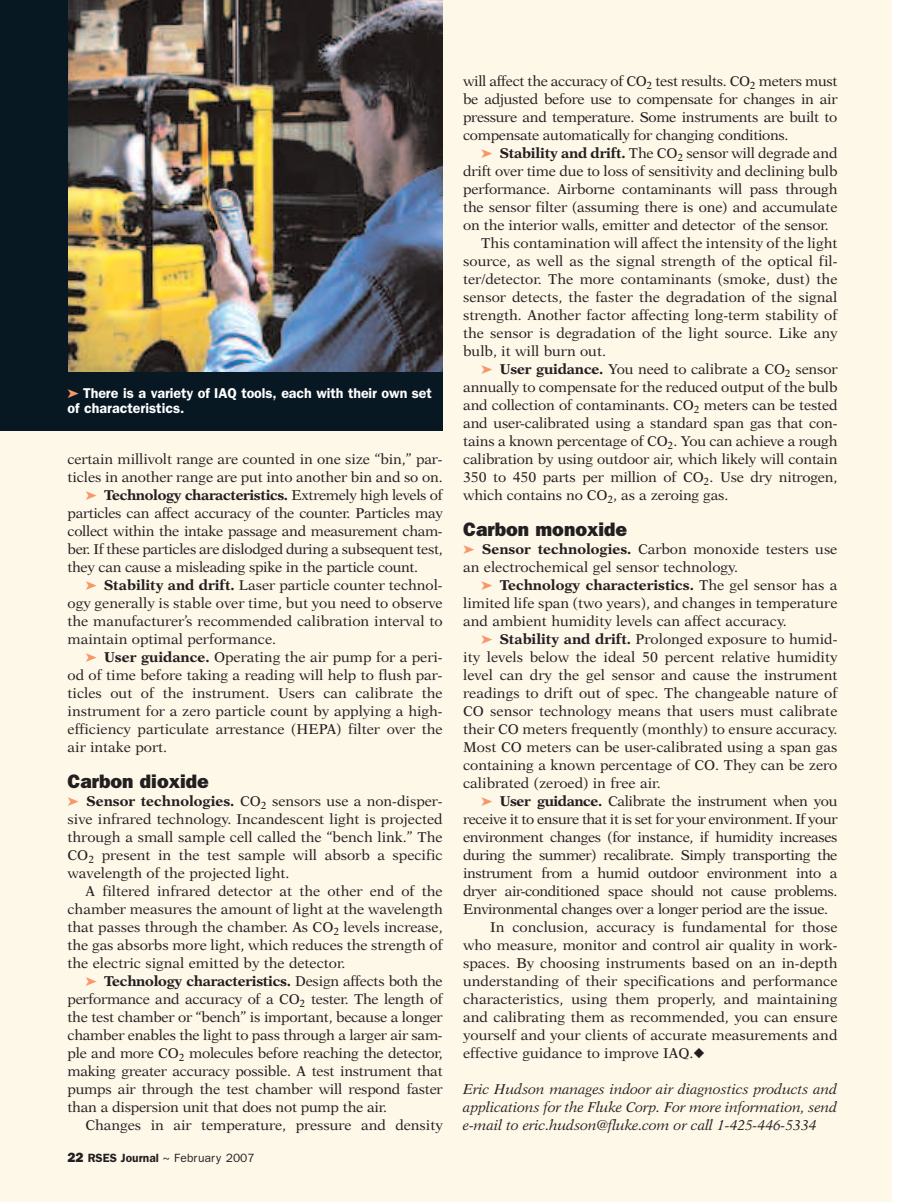
<style>
.page{position:relative;width:905px;height:1202px;background:#fff}
.page>*{position:absolute;margin:0;border:0;box-sizing:border-box;transform-origin:0 0}
.t1{font:800 19.5px "Franklin Gothic";color:#231f20}
.t2{font:14.25px/18px "New Aster";letter-spacing:-.005em;color:#231f20;text-align:justify}
.t3{font:14.25px "New Aster";letter-spacing:-.03em;color:#231f20}
.t4{font:italic 14.25px/18px "New Aster";letter-spacing:-.01em;color:#231f20;text-align:justify}
.t5{font:600 14.25px/15.5px "Franklin Gothic";letter-spacing:-.005em;color:#fff}
.t6{font:700 14.25px "New Aster";letter-spacing:-.025em;color:#231f20}
.t7{font:12px "Franklin Gothic";color:#231f20}
.s1{color:#f89868}
.s2{font-weight:400}
.s3{font-weight:700}
.s4{font-weight:800;font-size:13.5px}
.s5{font-weight:600}
</style>
<div class="page">
<div style="left:0;top:0;width:891px;height:1202px;background:#fef8e9"></div>
<img style="left:68px;top:0;width:374px;height:372px">
<div style="left:0;top:0;width:68px;height:430px;background:#071822"></div>
<div style="left:0;top:372px;width:442px;height:58px;background:#071822"></div>
<p class="t5" style="left:67px;top:385px;width:366px"><span class="s1">➤</span> There is a variety of IAQ tools, each with their own set of characteristics.</p>
<p class="t2" style="left:67px;top:451px;width:376px">certain millivolt range are counted in one size “bin,” par-</p>
<p class="t2" style="left:67px;top:469px;width:376px">ticles in another range are put into another bin and so on.</p>
<p class="t6" style="left:86px;top:489px;width:358px"><span class="s1">➤</span> Technology characteristics. <span class="s2">Extremely high levels of</span></p>
<p class="t2" style="left:67px;top:505px;width:376px">particles can affect accuracy of the counter. Particles may</p>
<p class="t2" style="left:67px;top:523px;width:376px">collect within the intake passage and measurement cham-</p>
<p class="t2" style="left:67px;top:541px;width:377px">ber. If these particles are dislodged during a subsequent test,</p>
<p class="t2" style="left:68px;top:559px;width:352px">they can cause a misleading spike in the particle count.</p>
<p class="t2" style="left:86px;top:577px;width:358px"><span class="s1">➤</span> <span class="s3">Stability and drift.</span> Laser particle counter technol-</p>
<p class="t2" style="left:68px;top:595px;width:376px">ogy generally is stable over time, but you need to observe</p>
<p class="t2" style="left:68px;top:613px;width:376px">the manufacturer’s recommended calibration interval to</p>
<p class="t2" style="left:68px;top:631px;width:210px">maintain optimal performance.</p>
<p class="t2" style="left:86px;top:649px;width:358px"><span class="s1">➤</span> <span class="s3">User guidance.</span> Operating the air pump for a peri-</p>
<p class="t2" style="left:68px;top:667px;width:376px">od of time before taking a reading will help to flush par-</p>
<p class="t2" style="left:68px;top:685px;width:376px">ticles out of the instrument. Users can calibrate the</p>
<p class="t2" style="left:68px;top:703px;width:376px">instrument for a zero particle count by applying a high-</p>
<p class="t2" style="left:68px;top:721px;width:376px">efficiency particulate arrestance (HEPA) filter over the</p>
<p class="t2" style="left:68px;top:739px;width:101px">air intake port.</p>
<h1 class="t1" style="left:68px;top:769px;width:143px">Carbon dioxide</h1>
<p class="t2" style="left:67px;top:793px;width:376px"><span class="s1">➤</span> <span class="s3">Sensor technologies.</span> CO<sub>2</sub> sensors use a non-disper&shy;sive infrared technology. Incandescent light is projected through a small sample cell called the “bench link.” The CO<sub>2</sub> present in the test sample will absorb a specific wavelength of the projected light.</p>
<p class="t2" style="left:67px;top:883px;width:377px;text-indent:18px">A filtered infrared detector at the other end of the chamber measures the amount of light at the wavelength that passes through the chamber. As CO<sub>2</sub> levels increase, the gas absorbs more light, which reduces the strength of the electric signal emitted by the detector.</p>
<p class="t2" style="left:67px;top:973px;width:376px;text-indent:18px"><span class="s1">➤</span> <span class="s3">Technology characteristics.</span> Design affects both the performance and accuracy of a CO<sub>2</sub> tester. The length of the test chamber or “bench” is important, because a longer chamber enables the light to pass through a larger air sam&shy;ple and more CO<sub>2</sub> molecules before reaching the detector, making greater accuracy possible. A test instrument that pumps air through the test chamber will respond faster than a dispersion unit that does not pump the air.</p>
<p class="t2" style="left:86px;top:1117px;width:358px">Changes in air temperature, pressure and density</p>
<p class="t7" style="left:68px;top:1150px;width:189px"><span class="s4">22</span> <span class="s5">RSES Journal</span> ~ Februar y 2007</p>
<p class="t2" style="left:463px;top:73px;width:376px">will affect the accuracy of CO<sub>2</sub> test results. CO<sub>2</sub> meters must be adjusted before use to compensate for changes in air pressure and temperature. Some instruments are built to compensate automatically for changing conditions.</p>
<p class="t2" style="left:481px;top:145px;width:358px"><span class="s1">➤</span> <span class="s3">Stability and drift.</span> The CO<sub>2</sub> sensor will degrade and</p>
<p class="t2" style="left:463px;top:163px;width:376px">drift over time due to loss of sensitivity and declining bulb</p>
<p class="t2" style="left:463px;top:181px;width:376px">performance. Airborne contaminants will pass through</p>
<p class="t2" style="left:463px;top:199px;width:376px">the sensor filter (assuming there is one) and accumulate</p>
<p class="t2" style="left:463px;top:217px;width:367px">on the interior walls, emitter and detector of the sensor.</p>
<p class="t2" style="left:481px;top:235px;width:358px">This contamination will affect the intensity of the light</p>
<p class="t2" style="left:463px;top:253px;width:376px">source, as well as the signal strength of the optical fil-</p>
<p class="t2" style="left:463px;top:271px;width:376px">ter/detector. The more contaminants (smoke, dust) the</p>
<p class="t2" style="left:463px;top:289px;width:376px">sensor detects, the faster the degradation of the signal</p>
<p class="t2" style="left:463px;top:307px;width:376px">strength. Another factor affecting long-term stability of</p>
<p class="t2" style="left:463px;top:325px;width:376px">the sensor is degradation of the light source. Like any</p>
<p class="t2" style="left:463px;top:343px;width:144px">bulb, it will burn out.</p>
<p class="t2" style="left:481px;top:361px;width:358px"><span class="s1">➤</span> <span class="s3">User guidance.</span> You need to calibrate a CO<sub>2</sub> sensor</p>
<p class="t2" style="left:463px;top:379px;width:376px">annually to compensate for the reduced output of the bulb</p>
<p class="t2" style="left:463px;top:397px;width:376px">and collection of contaminants. CO<sub>2</sub> meters can be tested</p>
<p class="t2" style="left:463px;top:415px;width:376px">and user-calibrated using a standard span gas that con-</p>
<p class="t2" style="left:463px;top:433px;width:376px">tains a known percentage of CO<sub>2</sub>. You can achieve a rough</p>
<p class="t2" style="left:463px;top:451px;width:376px">calibration by using outdoor air, which likely will contain</p>
<p class="t2" style="left:463px;top:469px;width:376px">350 to 450 parts per million of CO<sub>2</sub>. Use dry nitrogen,</p>
<p class="t2" style="left:463px;top:487px;width:267px">which contains no CO<sub>2</sub>, as a zeroing gas.</p>
<h1 class="t1" style="left:463px;top:517px;width:165px">Carbon monoxide</h1>
<p class="t2" style="left:463px;top:541px;width:376px"><span class="s1">➤</span> <span class="s3">Sensor technologies.</span> Carbon monoxide testers use an electrochemical gel sensor technology.</p>
<p class="t2" style="left:463px;top:577px;width:376px;text-indent:18px"><span class="s1">➤</span> <span class="s3">Technology characteristics.</span> The gel sensor has a limited life span (two years), and changes in temperature and ambient humidity levels can affect accuracy.</p>
<p class="t2" style="left:463px;top:631px;width:376px;text-indent:18px"><span class="s1">➤</span> <span class="s3">Stability and drift.</span> Prolonged exposure to humid&shy;ity levels below the ideal 50 percent relative humidity level can dry the gel sensor and cause the instrument readings to drift out of spec. The changeable nature of CO sensor technology means that users must calibrate their CO meters frequently (monthly) to ensure accuracy.<br>Most CO meters can be user-calibrated using a span gas containing a known percentage of CO. They can be zero calibrated (zeroed) in free air.</p>
<p class="t3" style="left:481px;top:795px;width:358px"><span class="s1">➤</span> <span class="s3">User guidance.</span> Calibrate the instrument when you</p>
<p class="t3" style="left:463px;top:813px;width:376px">receive it to ensure that it is set for your environment. If your</p>
<p class="t3" style="left:463px;top:831px;width:376px">environment changes (for instance, if humidity increases</p>
<p class="t3" style="left:463px;top:849px;width:376px">during the summer) recalibrate. Simply transporting the</p>
<p class="t3" style="left:463px;top:867px;width:376px">instrument from a humid outdoor environment into a</p>
<p class="t3" style="left:463px;top:885px;width:376px">dryer air-conditioned space should not cause problems.</p>
<p class="t3" style="left:463px;top:903px;width:366px">Environmental changes over a longer period are the issue.</p>
<p class="t2" style="left:490px;top:919px;width:349px">In conclusion, accuracy is fundamental for those</p>
<p class="t2" style="left:463px;top:937px;width:376px">who measure, monitor and control air quality in work-</p>
<p class="t2" style="left:463px;top:955px;width:376px">spaces. By choosing instruments based on an in-depth</p>
<p class="t2" style="left:463px;top:973px;width:376px">understanding of their specifications and performance</p>
<p class="t2" style="left:463px;top:991px;width:376px">characteristics, using them properly, and maintaining</p>
<p class="t2" style="left:463px;top:1009px;width:376px">and calibrating them as recommended, you can ensure</p>
<p class="t2" style="left:463px;top:1027px;width:376px">yourself and your clients of accurate measurements and</p>
<p class="t2" style="left:463px;top:1045px;width:243px">effective guidance to improve IAQ.◆</p>
<p class="t4" style="left:463px;top:1081px;width:376px">Eric Hudson manages indoor air diagnostics products and applications for the Fluke Corp. For more information, send e-mail to eric.hudson@fluke.com or call 1-425-446-5334</p>
</div>
